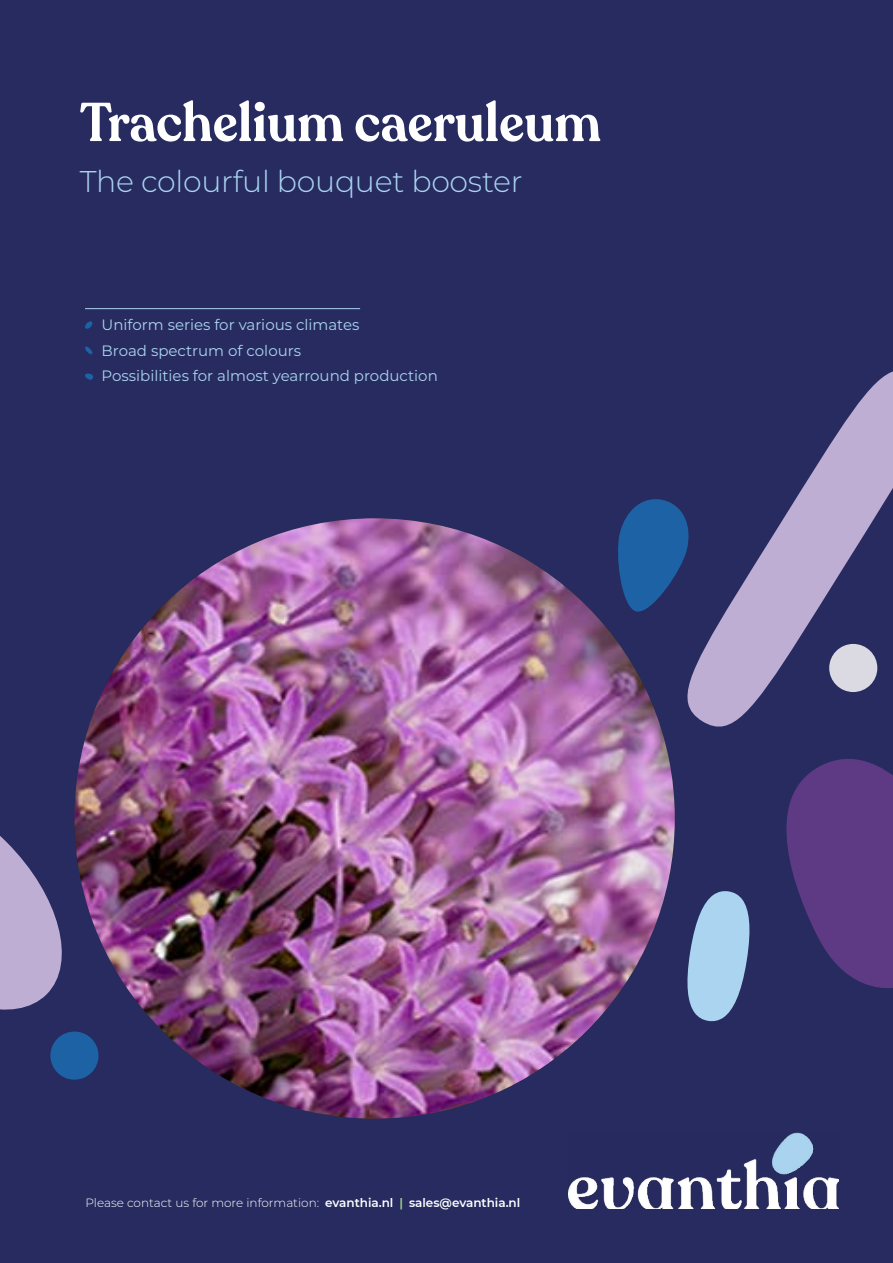
<style>
.page{position:relative;width:893px;height:1263px;background:#272b60}
.page>*{position:absolute;margin:0;border:0;box-sizing:border-box;transform-origin:0 0}
.t1{font:600 54px "Recoleta";color:#fff;scale:.95 1}
.t2{font:300 30px "Montserrat";letter-spacing:-.01em;color:#aad4ef}
.t3{font:15px/25.5px "Montserrat";color:#aad4ef}
.t4{font:300 12px "Montserrat";color:#fff}
.s1{font-weight:600}
.s2{font-weight:600;color:#a1d884}
</style>
<div class="page">
<svg style="left:786px;top:759px;width:107px;height:229px"></svg>
<svg style="left:687px;top:371px;width:206px;height:356px"></svg>
<div style="left:829px;top:644px;width:48px;height:48px;background:#dbdae3;border-radius:50%"></div>
<div style="left:50px;top:1031px;width:49px;height:49px;background:#1d62a5;border-radius:50%"></div>
<svg style="left:687px;top:891px;width:63px;height:131px"></svg>
<svg style="left:0;top:836px;width:62px;height:174px"></svg>
<svg style="left:618px;top:495px;width:75px;height:120px"></svg>
<hr style="left:85px;top:308px;width:275px;height:1px;background:#aad4ef">
<svg style="left:85px;top:321px;width:8px;height:8px"></svg>
<svg style="left:85px;top:347px;width:7px;height:7px"></svg>
<svg style="left:85px;top:373px;width:8px;height:7px"></svg>
<img style="left:569px;top:1132px;width:270px;height:77px">
<img style="left:74px;top:518px;width:601px;height:601px;border-radius:300px">
<h1 class="t1" style="left:80px;top:100px;width:550px">Trachelium caeruleum</h1>
<h2 class="t2" style="left:80px;top:167px;width:444px">The colourful bouquet booster</h2>
<p class="t3" style="left:102px;top:313px;width:338px">Uniform series for various climates<br>Broad spectrum of colours<br>Possibilities for almost yearround production</p>
<p class="t4" style="left:85px;top:1197px;width:436px">Please contact us for more information: <span class="s1">evanthia.nl</span> <span class="s2">|</span> <span class="s1">sales@evanthia.nl</span></p>
</div>
